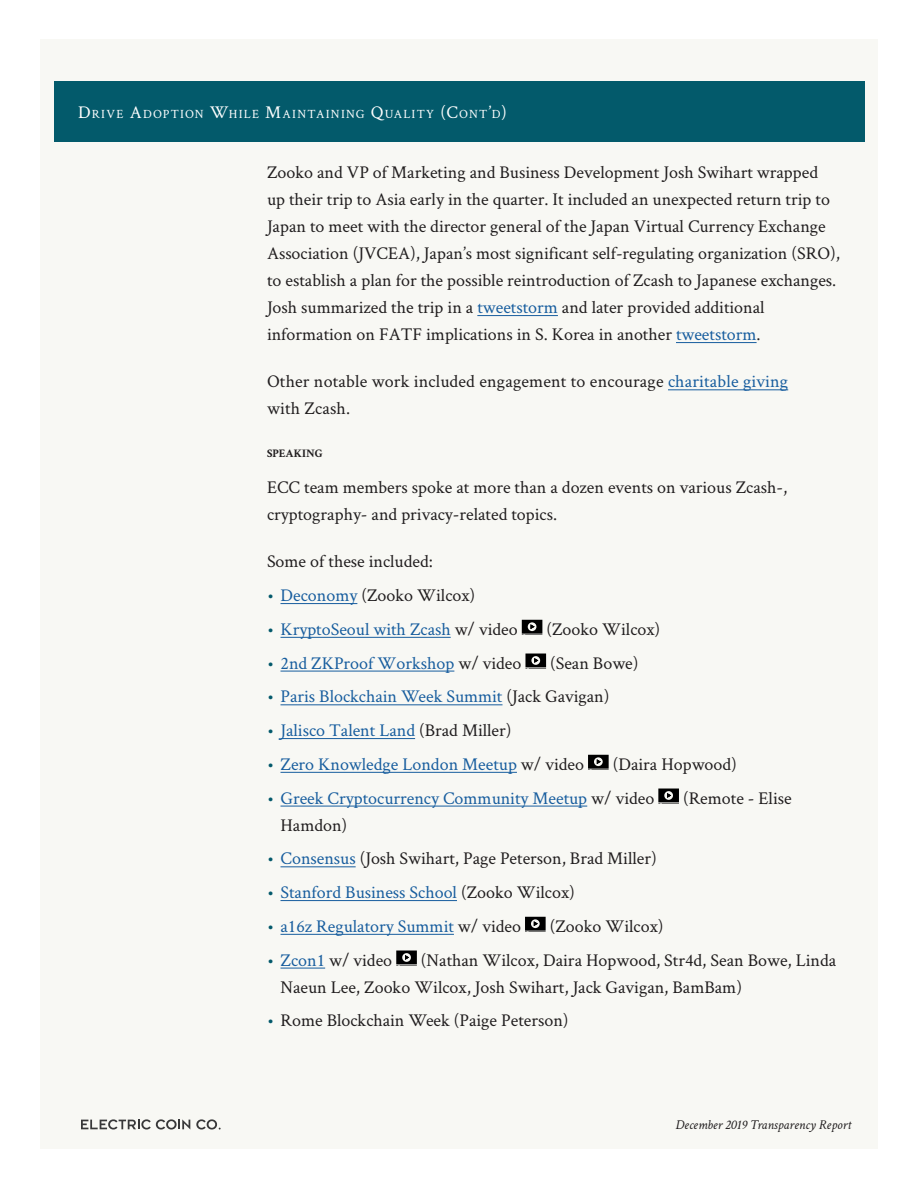
<style>
.page{position:relative;width:918px;height:1188px;background:#fff}
.page>*{position:absolute;margin:0;border:0;box-sizing:border-box;transform-origin:0 0}
.t1{font:18px/27px "Crimson Text";color:#201d1e}
.t2{font:18px "Crimson Text";color:#175d9e}
.t3{font:italic 13.5px "Crimson Text";color:#201d1e}
.t4{font:12.6px "Crimson Text";letter-spacing:.095em;color:#fff}
.t5{font:700 11.55px "Crimson Text";color:#201d1e}
.s1{font-size:18px}
.s2{color:#175d9e}
.s3{color:#03596b}
.s4{color:#201d1e}
</style>
<div class="page">
<div style="left:40px;top:39px;width:838px;height:1110px;background:#f8f8f4"></div>
<svg style="left:81px;top:1119px;width:109px;height:11px"></svg>
<svg style="left:196px;top:1119px;width:25px;height:11px"></svg>
<div style="left:54px;top:81px;width:810px;height:61px;background:#035a6b"></div>
<hr style="left:477px;top:315px;width:81px;height:1px;background:#175d9e">
<hr style="left:676px;top:342px;width:81px;height:1px;background:#175d9e">
<hr style="left:668px;top:389px;width:120px;height:1px;background:#175d9e">
<hr style="left:280px;top:603px;width:77px;height:1px;background:#175d9e">
<hr style="left:280px;top:637px;width:171px;height:1px;background:#175d9e">
<hr style="left:280px;top:671px;width:174px;height:1px;background:#175d9e">
<hr style="left:280px;top:704px;width:223px;height:1px;background:#175d9e">
<hr style="left:280px;top:738px;width:135px;height:1px;background:#175d9e">
<hr style="left:280px;top:772px;width:237px;height:1px;background:#175d9e">
<hr style="left:280px;top:806px;width:307px;height:1px;background:#175d9e">
<hr style="left:280px;top:866px;width:76px;height:1px;background:#175d9e">
<hr style="left:280px;top:900px;width:177px;height:1px;background:#175d9e">
<hr style="left:280px;top:934px;width:174px;height:1px;background:#175d9e">
<hr style="left:280px;top:968px;width:45px;height:1px;background:#175d9e">
<svg style="left:522px;top:620px;width:20px;height:15px"></svg>
<svg style="left:525px;top:654px;width:21px;height:15px"></svg>
<svg style="left:588px;top:755px;width:21px;height:15px"></svg>
<svg style="left:658px;top:789px;width:21px;height:15px"></svg>
<svg style="left:525px;top:917px;width:21px;height:15px"></svg>
<svg style="left:396px;top:951px;width:21px;height:15px"></svg>
<p class="t4" style="left:78px;top:105px;width:430px"><span class="s1">D</span>RIVE <span class="s1">A</span>DOPTION <span class="s1">W</span>HILE <span class="s1">M</span>AINTAINING <span class="s1">Q</span>UALITY <span class="s1">(C</span>ONT<span class="s1">’</span>D<span class="s1">)</span></p>
<p class="t1" style="left:267px;top:158px;width:574px">Zooko and VP of Marketing and Business Development Josh Swihart wrapped up their trip to Asia early in the quarter. It included an unexpected return trip to Japan to meet with the director general of the Japan Virtual Currency Exchange Association (JVCEA), Japan’s most significant self-regulating organization (SRO), to establish a plan for the possible reintroduction of Zcash to Japanese exchanges.<br>Josh summarized the trip in a <span class="s2">tweetstorm</span> and later provided additional information on FATF implications in S. Korea in another <span class="s2">tweetstorm</span>.</p>
<p class="t1" style="left:267px;top:368px;width:523px">Other notable work included engagement to encourage <span class="s2">charitable giving </span>with Zcash.</p>
<p class="t5" style="left:267px;top:446px;width:57px">SPEAKING</p>
<p class="t1" style="left:267px;top:473px;width:522px">ECC team members spoke at more than a dozen events on various Zcash-, cryptography- and privacy-related topics.</p>
<p class="t1" style="left:267px;top:548px;width:167px">Some of these included:</p>
<p class="t1" style="left:267px;top:581px;width:210px"><span class="s3">•</span> <span class="s2">Deconomy</span> (Zooko Wilcox)</p>
<p class="t2" style="left:267px;top:617px;width:252px"><span class="s3">•</span> KryptoSeoul with Zcash <span class="s4">w/ video</span></p>
<p class="t1" style="left:546px;top:615px;width:115px">(Zooko Wilcox)</p>
<p class="t2" style="left:267px;top:651px;width:256px"><span class="s3">•</span> 2nd ZKProof Workshop <span class="s4">w/ video</span></p>
<p class="t1" style="left:550px;top:649px;width:90px">(Sean Bowe)</p>
<p class="t2" style="left:267px;top:684px;width:344px"><span class="s3">•</span> Paris Blockchain Week Summit <span class="s4">(Jack Gavigan)</span></p>
<p class="t2" style="left:267px;top:718px;width:246px"><span class="s3">•</span> Jalisco Talent Land <span class="s4">(Brad Miller)</span></p>
<p class="t2" style="left:267px;top:752px;width:319px"><span class="s3">•</span> Zero Knowledge London Meetup <span class="s4">w/ video</span></p>
<p class="t1" style="left:613px;top:750px;width:126px">(Daira Hopwood)</p>
<p class="t2" style="left:267px;top:786px;width:389px"><span class="s3">•</span> Greek Cryptocurrency Community Meetup <span class="s4">w/ video</span></p>
<p class="t1" style="left:683px;top:784px;width:110px">(Remote - Elise</p>
<p class="t1" style="left:281px;top:811px;width:68px">Hamdon)</p>
<p class="t1" style="left:267px;top:845px;width:391px"><span class="s3">•</span> <span class="s2">Consensus</span> (Josh Swihart, Page Peterson, Brad Miller)</p>
<p class="t2" style="left:267px;top:880px;width:309px"><span class="s3">•</span> Stanford Business School <span class="s4">(Zooko Wilcox)</span></p>
<p class="t2" style="left:267px;top:914px;width:256px"><span class="s3">•</span> a16z Regulatory Summit <span class="s4">w/ video</span></p>
<p class="t1" style="left:550px;top:912px;width:115px">(Zooko Wilcox)</p>
<p class="t1" style="left:267px;top:946px;width:127px"><span class="s3">•</span> <span class="s2">Zcon1</span> w/ video</p>
<p class="t1" style="left:280px;top:946px;width:557px;text-indent:140px">(Nathan Wilcox, Daira Hopwood, Str4d, Sean Bowe, Linda<br>Naeun Lee, Zooko Wilcox, Josh Swihart, Jack Gavigan, BamBam)</p>
<p class="t1" style="left:267px;top:1007px;width:303px"><span class="s3">•</span> Rome Blockchain Week (Paige Peterson)</p>
<p class="t3" style="left:675px;top:1117px;width:177px">December 2019 Transparency Report</p>
</div>
